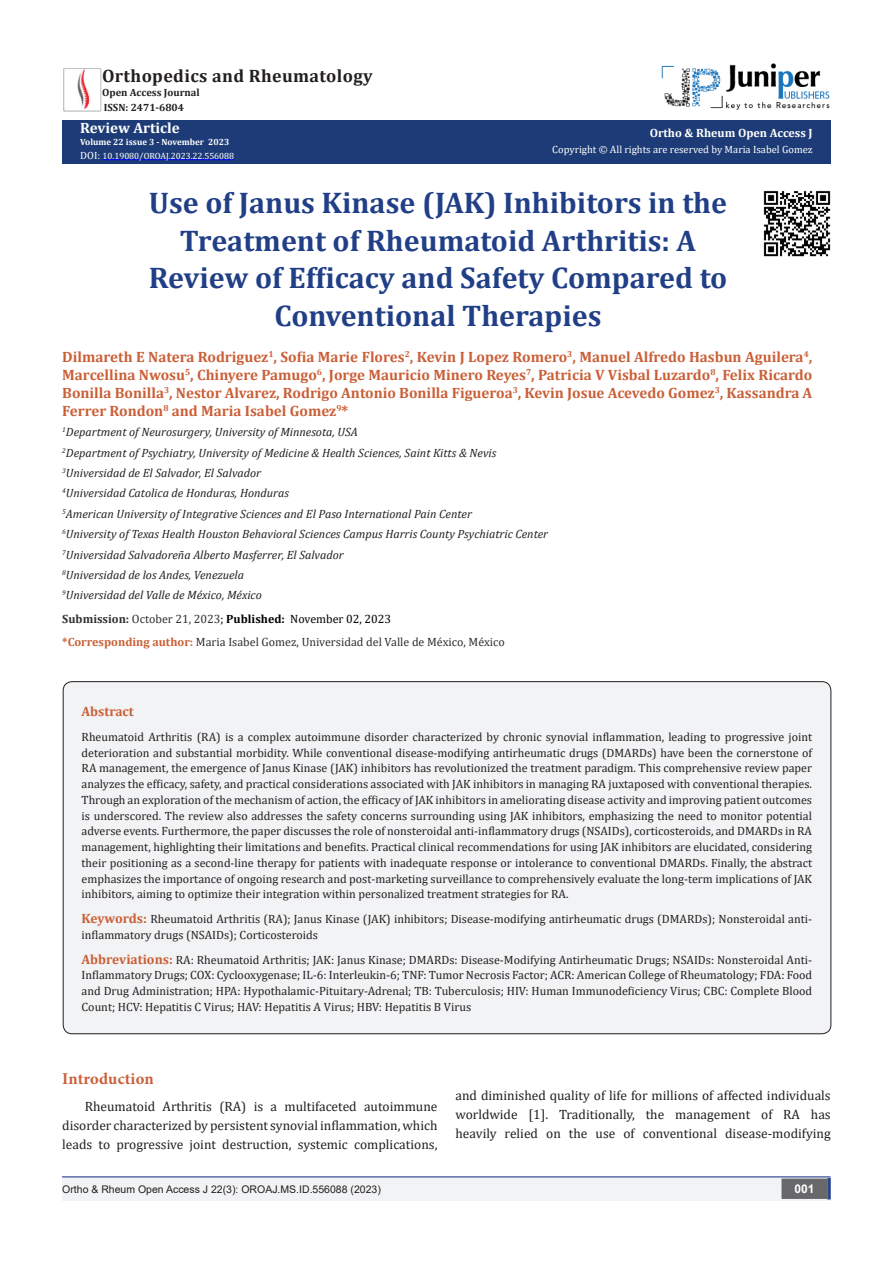
<style>
.page{position:relative;width:893px;height:1263px;background:#fff}
.page>*{position:absolute;margin:0;border:0;box-sizing:border-box;transform-origin:0 0}
.t1{font:700 30px/37.5px "Cambria";color:#213f87;text-align:center}
.t2{font:700 18px "Cambria";letter-spacing:.02em;color:#231f20}
.t3{font:700 16.5px "Minion Pro";letter-spacing:.005em;color:#ca5f37}
.t4{font:700 15px/18px "Cambria";color:#ca5f37;text-align:justify}
.t5{font:700 15px "Cambria";color:#fff}
.t6{font:13.5px/18.8px "Cambria";color:#231f20;text-align:justify}
.t7{font:700 13.5px "Cambria";color:#ca5f37}
.t8{font:12px/15.8px "Cambria";color:#231f20;text-align:justify}
.t9{font:italic 12px "Cambria";color:#231f20}
.t10{font:12px "Cambria";color:#312f30}
.t11{font:12px "Cambria";color:#000}
.t12{font:700 12px "Cambria";color:#fffefc}
.t13{font:700 12px "Arial";color:#fff}
.t14{font:10.5px "Arial";color:#231f20}
.t15{font:10.5px "Cambria";color:#fffefc}
.t16{font:700 10.5px "Cambria";color:#231f20}
.t17{font:9px "Cambria";color:#fff}
.t18{font:700 9px "Cambria";color:#fffefc}
.s1{font-size:10.5px}
.s2{font-weight:700;color:#312f30}
.s3{color:#312f30}
.s4{font-weight:700}
.s5{font-weight:700;color:#ca6035}
.s6{font-weight:700;font-size:13.5px;color:#ca5f37}
</style>
<div class="page">
<div style="left:62px;top:120px;width:769px;height:44px;background:#1d3c77"></div>
<hr style="left:103px;top:159px;width:131px;height:1px;background:#00f">
<div style="left:62px;top:1177px;width:494px;height:24px;background:#f2f3f4"></div>
<div style="left:510px;top:1177px;width:321px;height:24px;background:#f2f3f4"></div>
<div style="left:782px;top:1179px;width:45px;height:19px;background:#68676a"></div>
<div style="left:781px;top:1178px;width:46px;height:21px;border:2px solid #68676a"></div>
<svg style="left:827px;top:1178px;width:4px;height:21px"></svg>
<img style="left:77px;top:70px;width:13px;height:39px">
<div style="left:63px;top:68px;width:38px;height:43px;border:1px solid #c1c2c4"></div>
<img style="left:662px;top:63px;width:168px;height:47px">
<hr style="left:62px;top:1176px;width:769px;height:1px;background:#253f8e">
<div style="left:63px;top:682px;width:768px;height:352px;background:#f2f3f4;border-radius:9px"></div>
<img style="left:763px;top:190px;width:68px;height:67px">
<p class="t2" style="left:102px;top:64px;width:272px">Orthopedics and Rheumatology</p>
<p class="t16" style="left:102px;top:85px;width:99px">Open Access Journal</p>
<p class="t16" style="left:104px;top:100px;width:82px">ISSN: 2471-6804</p>
<p class="t5" style="left:80px;top:117px;width:101px">Review Article</p>
<p class="t18" style="left:80px;top:136px;width:151px">Volume 22 issue 3 - November 2023</p>
<p class="t17" style="left:80px;top:151px;width:155px"><span class="s1">DOI:</span> 10.19080/OROAJ.2023.22.556088</p>
<p class="t12" style="left:650px;top:124px;width:165px">Ortho &amp; Rheum Open Access J</p>
<p class="t15" style="left:552px;top:143px;width:262px">Copyright © All rights are reserved by Maria Isabel Gomez</p>
<p class="t1" style="left:149px;top:183px;width:580px">Use of Janus Kinase (JAK) Inhibitors in the Treatment of Rheumatoid Arthritis: A Review of Efficacy and Safety Compared to Conventional Therapies</p>
<p class="t4" style="left:62px;top:347px;width:752px">Dilmareth E Natera Rodriguez<sup>1</sup>, Sofia Marie Flores<sup>2</sup>, Kevin J Lopez Romero<sup>3</sup>, Manuel Alfredo Hasbun Aguilera<sup>4</sup>, Marcellina Nwosu<sup>5</sup>, Chinyere Pamugo<sup>6</sup>, Jorge Mauricio Minero Reyes<sup>7</sup>, Patricia V Visbal Luzardo<sup>8</sup>, Felix Ricardo Bonilla Bonilla<sup>3</sup>, Nestor Alvarez, Rodrigo Antonio Bonilla Figueroa<sup>3</sup>, Kevin Josue Acevedo Gomez<sup>3</sup>, Kassandra A Ferrer Rondon<sup>8</sup> and Maria Isabel Gomez<sup>9</sup>*</p>
<p class="t9" style="left:62px;top:424px;width:297px"><sup>1</sup>Department of Neurosurgery, University of Minnesota, USA</p>
<p class="t9" style="left:62px;top:444px;width:436px"><sup>2</sup>Department of Psychiatry, University of Medicine &amp; Health Sciences, Saint Kitts &amp; Nevis</p>
<p class="t9" style="left:62px;top:464px;width:200px"><sup>3</sup>Universidad de El Salvador, El Salvador</p>
<p class="t9" style="left:62px;top:485px;width:228px"><sup>4</sup>Universidad Catolica de Honduras, Honduras</p>
<p class="t9" style="left:62px;top:505px;width:411px"><sup>5</sup>American University of Integrative Sciences and El Paso International Pain Center</p>
<p class="t9" style="left:62px;top:526px;width:487px"><sup>6</sup>University of Texas Health Houston Behavioral Sciences Campus Harris County Psychiatric Center</p>
<p class="t9" style="left:62px;top:546px;width:283px"><sup>7</sup>Universidad Salvadoreña Alberto Masferrer, El Salvador</p>
<p class="t9" style="left:62px;top:566px;width:183px"><sup>8</sup>Universidad de los Andes, Venezuela</p>
<p class="t9" style="left:62px;top:587px;width:201px"><sup>9</sup>Universidad del Valle de México, México</p>
<p class="t11" style="left:62px;top:612px;width:330px"><span class="s2">Submission:</span> <span class="s3">October 21, 2023</span>; <span class="s4">Published:</span> November 02, 2023</p>
<p class="t10" style="left:62px;top:635px;width:444px"><span class="s5">*Corresponding author:</span> Maria Isabel Gomez, Universidad del Valle de México, México</p>
<p class="t7" style="left:82px;top:702px;width:54px">Abstract</p>
<p class="t8" style="left:82px;top:729px;width:732px">Rheumatoid Arthritis (RA) is a complex autoimmune disorder characterized by chronic synovial inflammation, leading to progressive joint deterioration and substantial morbidity. While conventional disease-modifying antirheumatic drugs (DMARDs) have been the cornerstone of RA management, the emergence of Janus Kinase (JAK) inhibitors has revolutionized the treatment paradigm. This comprehensive review paper analyzes the efficacy, safety, and practical considerations associated with JAK inhibitors in managing RA juxtaposed with conventional therapies.<br>Through an exploration of the mechanism of action, the efficacy of JAK inhibitors in ameliorating disease activity and improving patient outcomes is underscored. The review also addresses the safety concerns surrounding using JAK inhibitors, emphasizing the need to monitor potential adverse events. Furthermore, the paper discusses the role of nonsteroidal anti-inflammatory drugs (NSAIDs), corticosteroids, and DMARDs in RA management, highlighting their limitations and benefits. Practical clinical recommendations for using JAK inhibitors are elucidated, considering their positioning as a second-line therapy for patients with inadequate response or intolerance to conventional DMARDs. Finally, the abstract emphasizes the importance of ongoing research and post-marketing surveillance to comprehensively evaluate the long-term implications of JAK inhibitors, aiming to optimize their integration within personalized treatment strategies for RA.</p>
<p class="t8" style="left:82px;top:911px;width:732px"><span class="s6">Keywords:</span> Rheumatoid Arthritis (RA); Janus Kinase (JAK) inhibitors; Disease-modifying antirheumatic drugs (DMARDs); Nonsteroidal anti&shy;inflammatory drugs (NSAIDs); Corticosteroids</p>
<p class="t8" style="left:82px;top:951px;width:732px"><span class="s6">Abbreviations:</span> RA: Rheumatoid Arthritis; JAK: Janus Kinase; DMARDs: Disease-Modifying Antirheumatic Drugs; NSAIDs: Nonsteroidal Anti-Inflammatory Drugs; COX: Cyclooxygenase; IL-6: Interleukin-6; TNF: Tumor Necrosis Factor; ACR: American College of Rheumatology; FDA: Food and Drug Administration; HPA: Hypothalamic-Pituitary-Adrenal; TB: Tuberculosis; HIV: Human Immunodeficiency Virus; CBC: Complete Blood Count; HCV: Hepatitis C Virus; HAV: Hepatitis A Virus; HBV: Hepatitis B Virus</p>
<p class="t3" style="left:62px;top:1067px;width:93px">Introduction</p>
<p class="t6" style="left:62px;top:1097px;width:377px;text-indent:22px">Rheumatoid Arthritis (RA) is a multifaceted autoimmune disorder characterized by persistent synovial inflammation, which leads to progressive joint destruction, systemic complications,</p>
<p class="t6" style="left:455px;top:1086px;width:377px">and diminished quality of life for millions of affected individuals worldwide [1]. Traditionally, the management of RA has heavily relied on the use of conventional disease-modifying</p>
<p class="t14" style="left:62px;top:1182px;width:320px">Ortho &amp; Rheum Open Access J 22(3): OROAJ.MS.ID.556088 (2023)</p>
<p class="t13" style="left:794px;top:1180px;width:22px">001</p>
</div>
